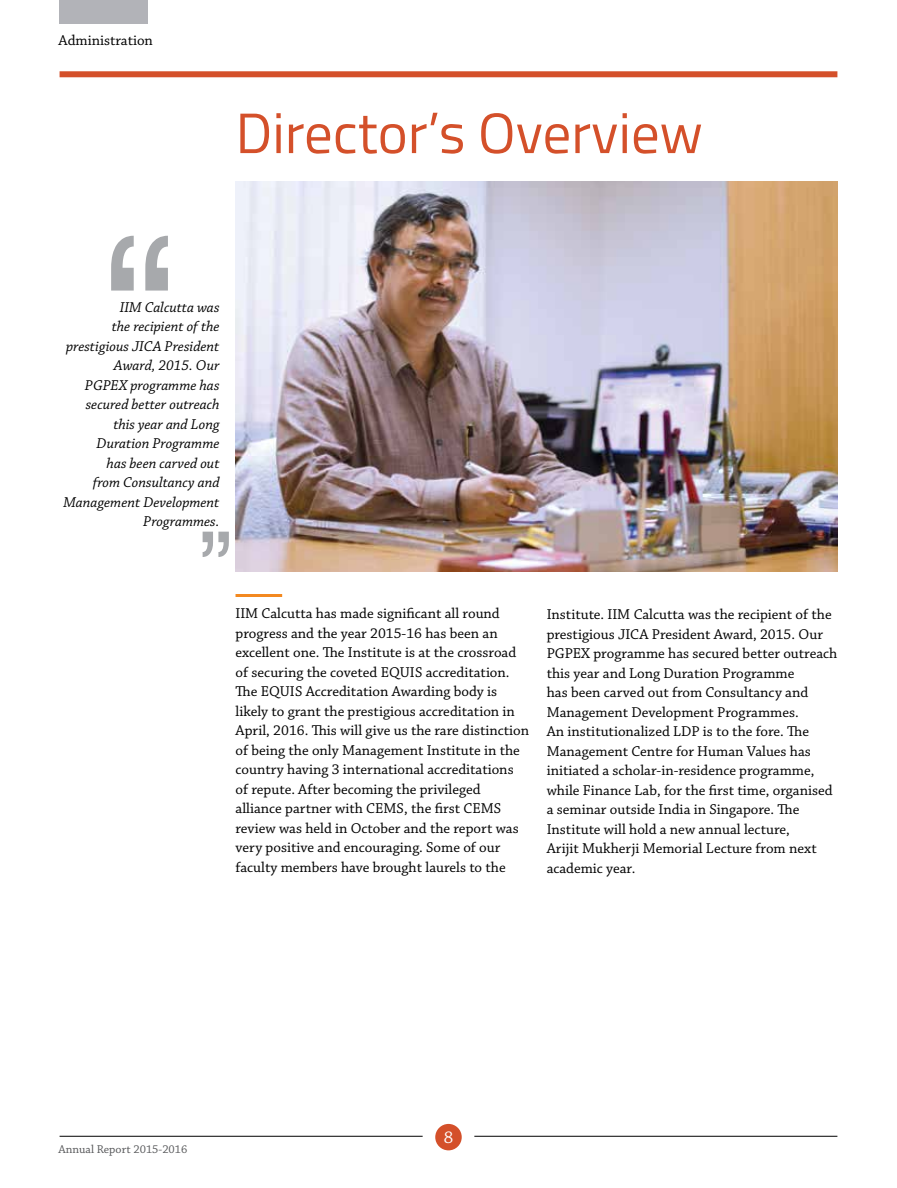
<style>
.page{position:relative;width:897px;height:1188px;background:#fff}
.page>*{position:absolute;margin:0;border:0;box-sizing:border-box;transform-origin:0 0}
.t1{font:57px "Titillium";color:#d4502a}
.t2{font:18px "Chaparral Pro";color:#fff}
.t3{font:15px/19.5px "Chaparral Pro";color:#000}
.t4{font:italic 15px/19.5px "Chaparral Pro";color:#000;text-align:right}
.t5{font:12px "Chaparral Pro";color:#58595b}
</style>
<div class="page">
<img style="left:235px;top:181px;width:602px;height:391px">
<hr style="left:235px;top:594px;width:47px;height:3px;background:#f38920">
<svg style="left:111px;top:236px;width:57px;height:55px"></svg>
<svg style="left:202px;top:532px;width:27px;height:25px"></svg>
<div style="left:60px;top:0;width:88px;height:23px;background:#b2b3b8"></div>
<hr style="left:474px;top:1136px;width:363px;height:1px;background:#000">
<hr style="left:60px;top:1136px;width:362px;height:1px;background:#000">
<div style="left:435px;top:1124px;width:26px;height:26px;background:#d4502a;border-radius:50%"></div>
<div style="left:60px;top:71px;width:777px;height:6px;background:#d4502a"></div>
<p class="t3" style="left:58px;top:31px;width:96px">Administration</p>
<p class="t1" style="left:235px;top:91px;width:469px">Director’s Overview</p>
<p class="t4" style="left:63px;top:298px;width:157px">IIM Calcutta was<br>the recipient of the prestigious JICA President<br>Award, 2015. Our<br>PGPEX programme has secured better outreach this year and Long<br>Duration Programme<br>has been carved out<br>from Consultancy and<br>Management Development<br>Programmes.</p>
<p class="t3" style="left:235px;top:605px;width:295px">IIM Calcutta has made significant all round progress and the year 2015-16 has been an excellent one. The Institute is at the crossroad of securing the coveted EQUIS accreditation.<br>The EQUIS Accreditation Awarding body is likely to grant the prestigious accreditation in April, 2016. This will give us the rare distinction of being the only Management Institute in the country having 3 international accreditations of repute. After becoming the privileged alliance partner with CEMS, the first CEMS review was held in October and the report was very positive and encouraging. Some of our faculty members have brought laurels to the</p>
<p class="t3" style="left:546px;top:605px;width:292px">Institute. IIM Calcutta was the recipient of the prestigious JICA President Award, 2015. Our PGPEX programme has secured better outreach this year and Long Duration Programme<br>has been carved out from Consultancy and Management Development Programmes.<br>An institutionalized LDP is to the fore. The Management Centre for Human Values has initiated a scholar-in-residence programme, while Finance Lab, for the first time, organised a seminar outside India in Singapore. The Institute will hold a new annual lecture,<br>Arijit Mukherji Memorial Lecture from next academic year.</p>
<p class="t5" style="left:58px;top:1142px;width:130px">Annual Report 2015-2016</p>
<p class="t2" style="left:443px;top:1127px;width:11px">8</p>
</div>
